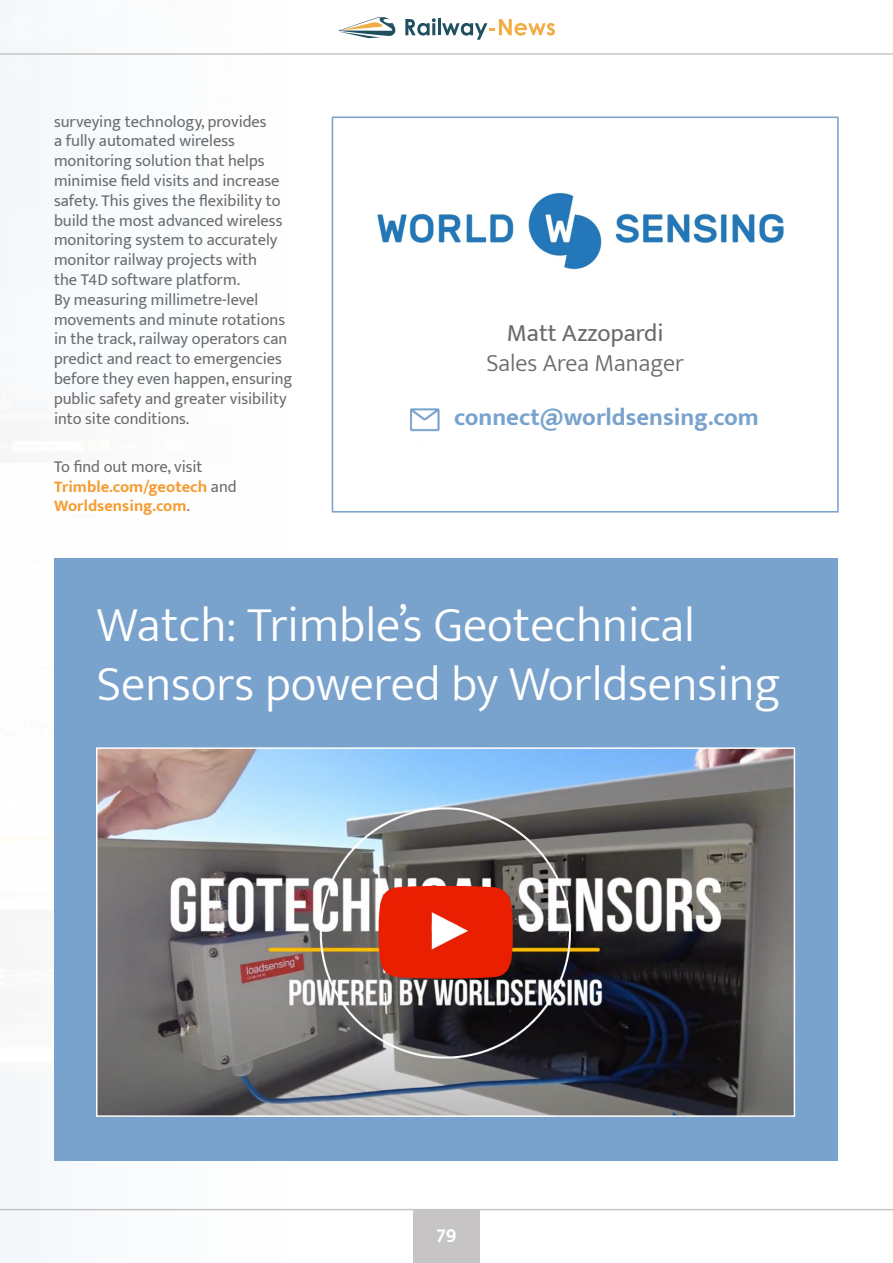
<style>
.page{position:relative;width:893px;height:1263px;background:#fff}
.page>*{position:absolute;margin:0;border:0;box-sizing:border-box;transform-origin:0 0}
.t1{font:300 49.35px/59.2px "Mukta";color:#fff}
.t2{font:700 24.6px "Mukta";color:#79a3cd}
.t3{font:300 24.6px "Mukta";color:#6a6b6e}
.t4{font:24.6px "Mukta";color:#6a6b6e}
.t5{font:700 21px "Mukta Mahee";color:#fff}
.t6{font:16.5px/19.8px "Mukta";color:#6a6b6e}
.t7{font:700 16.5px/19.8px "Mukta";color:#f59c33}
.s1{font-weight:400;color:#6a6b6e}
</style>
<div class="page">
<img style="left:0;top:0;width:893px;height:1263px">
<div style="left:54px;top:558px;width:783px;height:603px;background:#79a3cd"></div>
<div style="left:332px;top:117px;width:507px;height:396px;border:2px solid #79a3cd"></div>
<img style="left:410px;top:405px;width:32px;height:36px">
<img style="left:99px;top:750px;width:693px;height:364px">
<div style="left:96px;top:747px;width:699px;height:370px;border:2px solid #fff"></div>
<img style="left:377px;top:190px;width:407px;height:81px">
<hr style="left:0;top:53px;width:893px;height:2px;background:#c7c5c6">
<svg style="left:338px;top:17px;width:58px;height:21px"></svg>
<svg style="left:405px;top:18px;width:31px;height:18px"></svg>
<hr style="left:438px;top:19px;width:3px;height:16px;background:#205060">
<svg style="left:442px;top:19px;width:113px;height:21px"></svg>
<hr style="left:0;top:1209px;width:893px;height:1px;background:#c7c4c6">
<div style="left:413px;top:1209px;width:67px;height:54px;background:#c7c4c6"></div>
<p class="t6" style="left:54px;top:111px;width:240px">surveying technology, provides<br>a fully automated wireless monitoring solution that helps minimise field visits and increase safety. This gives the flexibility to build the most advanced wireless monitoring system to accurately monitor railway projects with<br>the T4D software platform.<br>By measuring millimetre-level movements and minute rotations in the track, railway operators can predict and react to emergencies before they even happen, ensuring public safety and greater visibility into site conditions.</p>
<p class="t7" style="left:54px;top:456px;width:184px"><span class="s1">To find out more, visit<br></span>Trimble.com/geotech <span class="s1">and<br></span>Worldsensing.com<span class="s1">.</span></p>
<h2 class="t4" style="left:507px;top:318px;width:158px">Matt Azzopardi</h2>
<h2 class="t3" style="left:486px;top:348px;width:199px">Sales Area Manager</h2>
<h2 class="t2" style="left:454px;top:402px;width:306px">connect@worldsensing.com</h2>
<h1 class="t1" style="left:97px;top:594px;width:685px">Watch: Trimble’s Geotechnical<br>Sensors powered by Worldsensing</h1>
<p class="t5" style="left:436px;top:1222px;width:22px">79</p>
</div>
